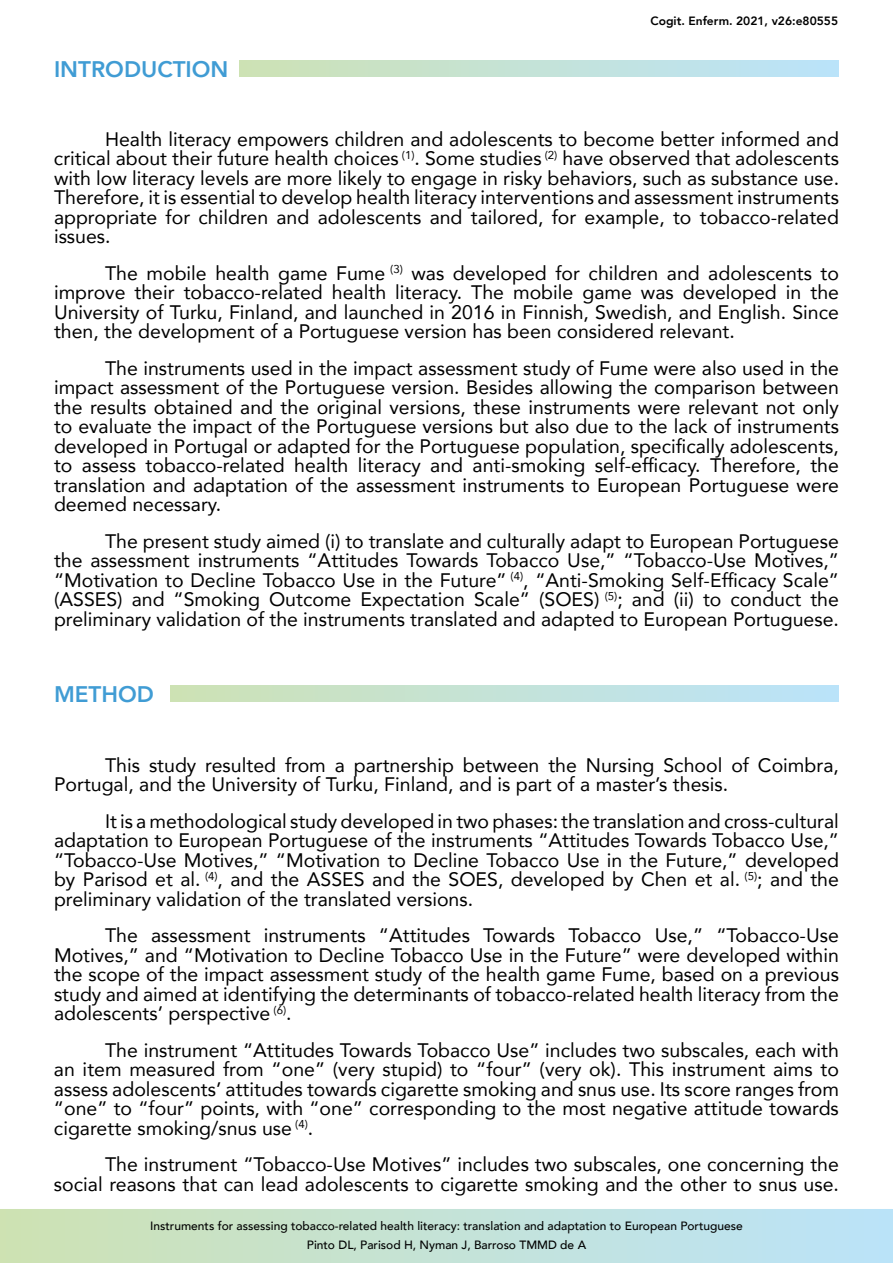
<style>
.page{position:relative;width:893px;height:1263px;background:#fff}
.page>*{position:absolute;margin:0;border:0;box-sizing:border-box;transform-origin:0 0}
.t1{font:800 22.5px "Avenir";color:#409cd4}
.t2{font:19.5px/19.5px "Avenir";color:#000;text-align:justify}
.t3{font:500 12px/18.6px "Avenir";color:#000;text-align:center}
.t4{font:800 12px "Avenir";color:#000}
</style>
<div class="page">
<div style="left:240px;top:60px;width:599px;height:17px;background:linear-gradient(to right,#cee2b5,#bae3fb)"></div>
<div style="left:170px;top:685px;width:669px;height:17px;background:linear-gradient(to right,#cee2b5,#bae3fb)"></div>
<svg style="left:0;top:1209px;width:893px;height:54px;background:#c4e2d6"></svg>
<p class="t1" style="left:54px;top:51px;width:176px">INTRODUCTION</p>
<p class="t4" style="left:650px;top:12px;width:189px">Cogit. Enferm. 2021, v26:e80555</p>
<p class="t2" style="left:54px;top:129px;width:787px;text-indent:51px">Health literacy empowers children and adolescents to become better informed and critical about their future health choices <sup>(1)</sup>. Some studies <sup>(2)</sup> have observed that adolescents with low literacy levels are more likely to engage in risky behaviors, such as substance use.<br>Therefore, it is essential to develop health literacy interventions and assessment instruments appropriate for children and adolescents and tailored, for example, to tobacco-related issues.</p>
<p class="t2" style="left:54px;top:263px;width:786px;text-indent:51px">The mobile health game Fume <sup>(3)</sup> was developed for children and adolescents to improve their tobacco-related health literacy. The mobile game was developed in the University of Turku, Finland, and launched in 2016 in Finnish, Swedish, and English. Since then, the development of a Portuguese version has been considered relevant.</p>
<p class="t2" style="left:54px;top:358px;width:786px;text-indent:51px">The instruments used in the impact assessment study of Fume were also used in the impact assessment of the Portuguese version. Besides allowing the comparison between the results obtained and the original versions, these instruments were relevant not only to evaluate the impact of the Portuguese versions but also due to the lack of instruments developed in Portugal or adapted for the Portuguese population, specifically adolescents, to assess tobacco-related health literacy and anti-smoking self-efficacy. Therefore, the translation and adaptation of the assessment instruments to European Portuguese were deemed necessary.</p>
<p class="t2" style="left:54px;top:531px;width:786px;text-indent:51px">The present study aimed (i) to translate and culturally adapt to European Portuguese the assessment instruments “Attitudes Towards Tobacco Use,” “Tobacco-Use Motives,” “Motivation to Decline Tobacco Use in the Future” <sup>(4)</sup>, “Anti-Smoking Self-Efficacy Scale” (ASSES) and “Smoking Outcome Expectation Scale” (SOES) <sup>(5)</sup>; and (ii) to conduct the preliminary validation of the instruments translated and adapted to European Portuguese.</p>
<p class="t1" style="left:54px;top:676px;width:101px">METHOD</p>
<p class="t2" style="left:54px;top:755px;width:786px;text-indent:51px">This study resulted from a partnership between the Nursing School of Coimbra,<br>Portugal, and the University of Turku, Finland, and is part of a master’s thesis.</p>
<p class="t2" style="left:54px;top:811px;width:786px;text-indent:51px">It is a methodological study developed in two phases: the translation and cross-cultural adaptation to European Portuguese of the instruments “Attitudes Towards Tobacco Use,” “Tobacco-Use Motives,” “Motivation to Decline Tobacco Use in the Future,” developed by Parisod et al. <sup>(4)</sup>, and the ASSES and the SOES, developed by Chen et al. <sup>(5)</sup>; and the preliminary validation of the translated versions.</p>
<p class="t2" style="left:54px;top:925px;width:786px;text-indent:51px">The assessment instruments “Attitudes Towards Tobacco Use,” “Tobacco-Use Motives,” and “Motivation to Decline Tobacco Use in the Future” were developed within the scope of the impact assessment study of the health game Fume, based on a previous study and aimed at identifying the determinants of tobacco-related health literacy from the adolescents’ perspective <sup>(6)</sup>.</p>
<p class="t2" style="left:54px;top:1040px;width:786px;text-indent:51px">The instrument “Attitudes Towards Tobacco Use” includes two subscales, each with an item measured from “one” (very stupid) to “four” (very ok). This instrument aims to assess adolescents’ attitudes towards cigarette smoking and snus use. Its score ranges from “one” to “four” points, with “one” corresponding to the most negative attitude towards cigarette smoking/snus use <sup>(4)</sup>.</p>
<p class="t2" style="left:54px;top:1154px;width:786px;text-align:right">The instrument “Tobacco-Use Motives” includes two subscales, one concerning the social reasons that can lead adolescents to cigarette smoking and the other to snus use.</p>
<p class="t3" style="left:150px;top:1216px;width:594px">Instruments for assessing tobacco-related health literacy: translation and adaptation to European Portuguese<br>Pinto DL, Parisod H, Nyman J, Barroso TMMD de A</p>
</div>
